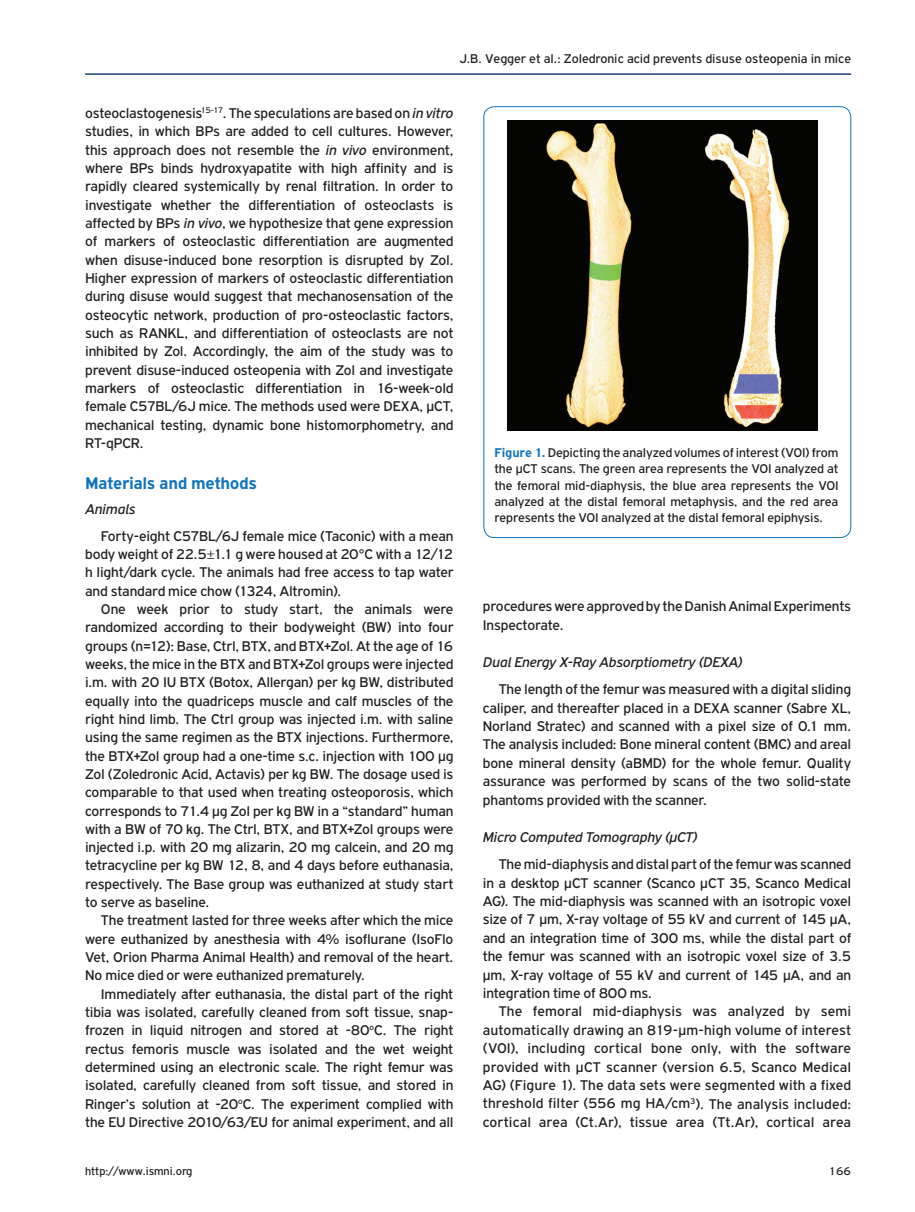
<style>
.page{position:relative;width:915px;height:1212px;background:#fff}
.page>*{position:absolute;margin:0;border:0;box-sizing:border-box;transform-origin:0 0}
.t1{font:700 18px "PF Highway Gothic";letter-spacing:-.02em;color:#1074bc}
.t2{font:15px/18.3px "PF Highway Gothic";letter-spacing:-.01em;color:#231f20;text-align:justify}
.t3{font:italic 15px "PF Highway Gothic";letter-spacing:-.01em;color:#231f20}
.t4{font:13.5px/16.2px "PF Highway Gothic";color:#231f20;text-align:justify}
.t5{font:12px "PF Highway Gothic";color:#231f20}
.s1{font-style:italic}
.s2{font-family:"Minion Pro"}
.s3{font-weight:700;color:#1074bc}
</style>
<div class="page">
<hr style="left:85px;top:73px;width:765px;height:2px;background:#1a3f74">
<img style="left:507px;top:120px;width:310px;height:310px">
<p class="t4" style="left:459px;top:50px;width:393px">J.B. Vegger et al.: Zoledronic acid prevents disuse osteopenia in mice</p>
<p class="t2" style="left:85px;top:104px;width:370px">osteoclastogenesis<sup>15-17</sup>. The speculations are based on <span class="s1">in vitro </span>studies, in which BPs are added to cell cultures. However, this approach does not resemble the <span class="s1">in vivo</span> environment, where BPs binds hydroxyapatite with high affinity and is rapidly cleared systemically by renal filtration. In order to investigate whether the differentiation of osteoclasts is affected by BPs <span class="s1">in vivo</span>, we hypothesize that gene expression of markers of osteoclastic differentiation are augmented when disuse-induced bone resorption is disrupted by Zol.<br>Higher expression of markers of osteoclastic differentiation during disuse would suggest that mechanosensation of the osteocytic network, production of pro-osteoclastic factors, such as RANKL, and differentiation of osteoclasts are not inhibited by Zol. Accordingly, the aim of the study was to prevent disuse-induced osteopenia with Zol and investigate markers of osteoclastic differentiation in 16-week-old female C57BL/6J mice. The methods used were DEXA, µCT, mechanical testing, dynamic bone histomorphometry, and RT-qPCR.</p>
<p class="t1" style="left:85px;top:473px;width:173px">Materials and methods</p>
<p class="t3" style="left:85px;top:501px;width:52px">Animals</p>
<p class="t2" style="left:85px;top:526px;width:370px;text-indent:16px">Forty-eight C57BL/6J female mice (Taconic) with a mean body weight of 22.5<span class="s2">±</span>1.1 g were housed at 20°C with a 12/12 h light/dark cycle. The animals had free access to tap water and standard mice chow (1324, Altromin).</p>
<p class="t2" style="left:85px;top:600px;width:370px;text-indent:16px">One week prior to study start, the animals were randomized according to their bodyweight (BW) into four groups (n=12): Base, Ctrl, BTX, and BTX+Zol. At the age of 16 weeks, the mice in the BTX and BTX+Zol groups were injected i.m. with 20 IU BTX (Botox, Allergan) per kg BW, distributed equally into the quadriceps muscle and calf muscles of the right hind limb. The Ctrl group was injected i.m. with saline using the same regimen as the BTX injections. Furthermore, the BTX+Zol group had a one-time s.c. injection with 100 µg Zol (Zoledronic Acid, Actavis) per kg BW. The dosage used is comparable to that used when treating osteoporosis, which corresponds to 71.4 µg Zol per kg BW in a “standard” human with a BW of 70 kg. The Ctrl, BTX, and BTX+Zol groups were injected i.p. with 20 mg alizarin, 20 mg calcein, and 20 mg tetracycline per kg BW 12, 8, and 4 days before euthanasia, respectively. The Base group was euthanized at study start to serve as baseline.</p>
<p class="t2" style="left:85px;top:911px;width:370px;text-indent:16px">The treatment lasted for three weeks after which the mice were euthanized by anesthesia with 4% isoflurane (IsoFlo Vet, Orion Pharma Animal Health) and removal of the heart.<br>No mice died or were euthanized prematurely.</p>
<p class="t2" style="left:85px;top:985px;width:370px;text-indent:16px">Immediately after euthanasia, the distal part of the right tibia was isolated, carefully cleaned from soft tissue, snap&shy;frozen in liquid nitrogen and stored at -80<sup>o</sup>C. The right rectus femoris muscle was isolated and the wet weight determined using an electronic scale. The right femur was isolated, carefully cleaned from soft tissue, and stored in Ringer’s solution at -20<sup>o</sup>C. The experiment complied with the EU Directive 2010/63/EU for animal experiment, and all</p>
<p class="t4" style="left:494px;top:445px;width:345px"><span class="s3">Figure 1.</span> Depicting the analyzed volumes of interest (VOI) from the µCT scans. The green area represents the VOI analyzed at the femoral mid-diaphysis, the blue area represents the VOI analyzed at the distal femoral metaphysis, and the red area represents the VOI analyzed at the distal femoral epiphysis.</p>
<p class="t2" style="left:482px;top:597px;width:370px">procedures were approved by the Danish Animal Experiments<br>Inspectorate.</p>
<p class="t3" style="left:482px;top:654px;width:261px">Dual Energy X-Ray Absorptiometry (DEXA)</p>
<p class="t2" style="left:482px;top:680px;width:370px;text-indent:16px">The length of the femur was measured with a digital sliding caliper, and thereafter placed in a DEXA scanner (Sabre XL, Norland Stratec) and scanned with a pixel size of 0.1 mm.<br>The analysis included: Bone mineral content (BMC) and areal bone mineral density (aBMD) for the whole femur. Quality assurance was performed by scans of the two solid-state phantoms provided with the scanner.</p>
<p class="t3" style="left:482px;top:829px;width:216px">Micro Computed Tomography (µCT)</p>
<p class="t2" style="left:482px;top:855px;width:370px;text-indent:16px">The mid-diaphysis and distal part of the femur was scanned in a desktop µCT scanner (Scanco µCT 35, Scanco Medical AG). The mid-diaphysis was scanned with an isotropic voxel size of 7 µm, X-ray voltage of 55 kV and current of 145 µA, and an integration time of 300 ms, while the distal part of the femur was scanned with an isotropic voxel size of 3.5 µm, X-ray voltage of 55 kV and current of 145 µA, and an integration time of 800 ms.</p>
<p class="t2" style="left:482px;top:1002px;width:370px;text-indent:16px">The femoral mid-diaphysis was analyzed by semi automatically drawing an 819-µm-high volume of interest (VOI), including cortical bone only, with the software provided with µCT scanner (version 6.5, Scanco Medical AG) (Figure 1). The data sets were segmented with a fixed threshold filter (556 mg HA/cm<sup>3</sup>). The analysis included: cortical area (Ct.Ar), tissue area (Tt.Ar), cortical area</p>
<p class="t5" style="left:85px;top:1165px;width:109px">http://www.ismni.org</p>
<p class="t5" style="left:828px;top:1165px;width:24px">166</p>
</div>
